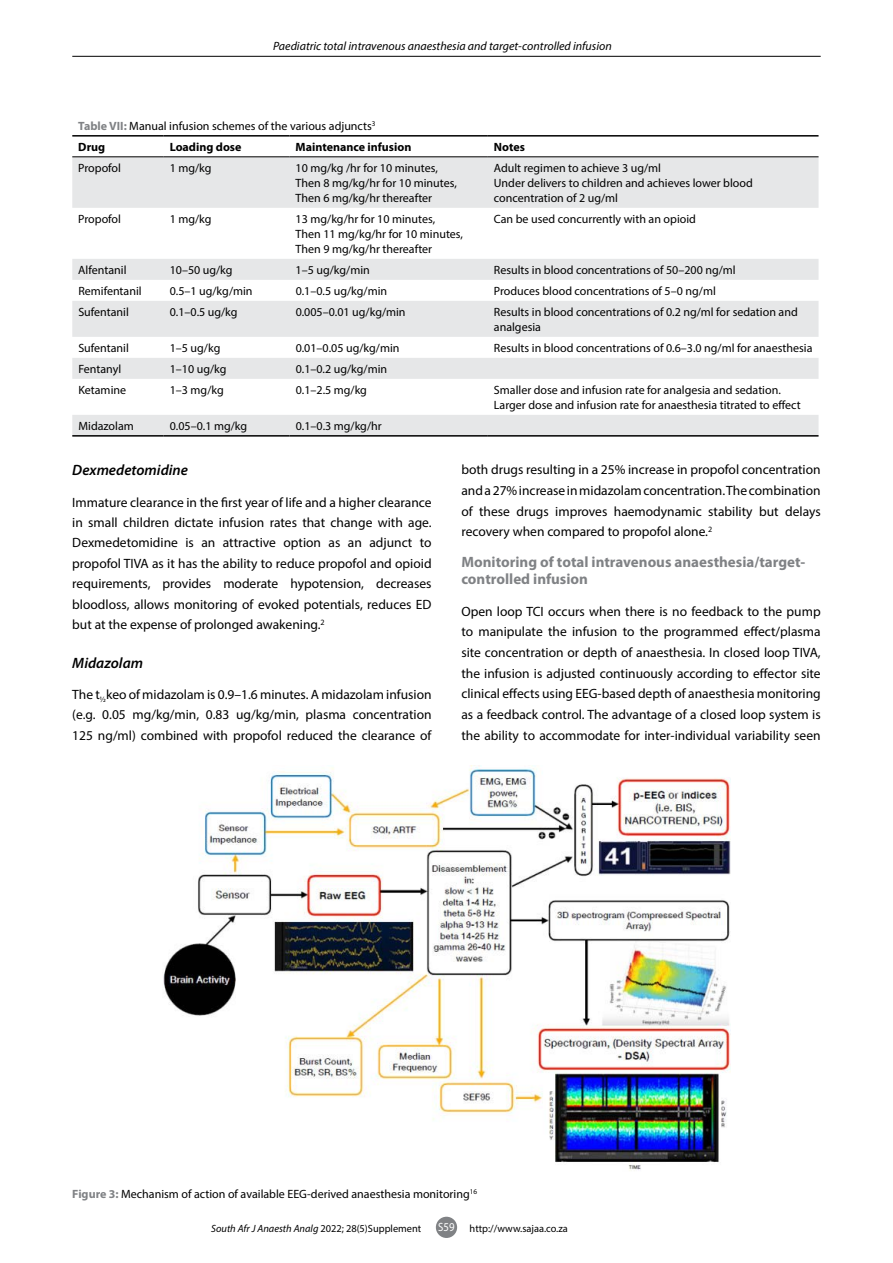
<style>
.page{position:relative;width:893px;height:1263px;background:#fff}
.page>*{position:absolute;margin:0;border:0;box-sizing:border-box;transform-origin:0 0}
.t1{font:700 15px/17.7px "Myriad Pro";color:#808285}
.t2{font:italic 600 15px "Myriad Pro";color:#000}
.t3{font:13.5px/20.7px "Myriad Pro";color:#000;text-align:justify}
.t4{font:12px/15px "Myriad Pro";color:#000}
.t5{font:italic 12px "Myriad Pro";color:#000}
.t6{font:700 12px "Myriad Pro";color:#000}
.t7{font:12px "Myriad Pro";color:#fff;scale:.9 1}
.t8{font:italic 10.5px "Myriad Pro";color:#000}
.t9{font:10.5px "Myriad Pro";color:#000}
.s1{font-weight:700;color:#808285}
.s2{font-weight:700}
.s3{font-style:normal}
</style>
<div class="page">
<div style="left:436px;top:1217px;width:21px;height:21px;background:#808285;border-radius:50%"></div>
<hr style="left:72px;top:56px;width:749px;height:1px;background:#000">
<svg style="left:72px;top:157px;width:746px;height:278px;fill:#e6e7e8"></svg>
<hr style="left:72px;top:135px;width:92px;height:2px;background:#000">
<hr style="left:164px;top:135px;width:126px;height:2px;background:#000">
<hr style="left:290px;top:135px;width:198px;height:2px;background:#000">
<hr style="left:488px;top:135px;width:330px;height:2px;background:#000">
<hr style="left:72px;top:435px;width:92px;height:2px;background:#000">
<hr style="left:164px;top:435px;width:126px;height:2px;background:#000">
<hr style="left:290px;top:435px;width:198px;height:2px;background:#000">
<hr style="left:488px;top:435px;width:330px;height:2px;background:#000">
<hr style="left:72px;top:156px;width:92px;height:1px;background:#000">
<hr style="left:164px;top:156px;width:126px;height:1px;background:#000">
<hr style="left:290px;top:156px;width:198px;height:1px;background:#000">
<hr style="left:488px;top:156px;width:330px;height:1px;background:#000">
<img style="left:163px;top:765px;width:568px;height:406px">
<p class="t5" style="left:273px;top:38px;width:340px">Paediatric total intravenous anaesthesia and target-controlled infusion</p>
<p class="t4" style="left:78px;top:115px;width:299px;line-height:21px"><span class="s1">Table VII:</span> Manual infusion schemes of the various adjuncts<sup>3<br></sup><span class="s2">Drug</span></p>
<p class="t6" style="left:170px;top:139px;width:73px">Loading dose</p>
<p class="t6" style="left:296px;top:139px;width:117px">Maintenance infusion</p>
<p class="t6" style="left:494px;top:139px;width:33px">Notes</p>
<p class="t4" style="left:78px;top:160px;width:44px">Propofol</p>
<p class="t4" style="left:170px;top:160px;width:43px">1 mg/kg</p>
<p class="t4" style="left:296px;top:160px;width:163px">10 mg/kg /hr for 10 minutes,<br>Then 8 mg/kg/hr for 10 minutes,<br>Then 6 mg/kg/hr thereafter</p>
<p class="t4" style="left:494px;top:160px;width:260px">Adult regimen to achieve 3 ug/ml<br>Under delivers to children and achieves lower blood concentration of 2 ug/ml</p>
<p class="t4" style="left:78px;top:211px;width:44px">Propofol</p>
<p class="t4" style="left:170px;top:211px;width:43px">1 mg/kg</p>
<p class="t4" style="left:296px;top:211px;width:169px">13 mg/kg/hr for 10 minutes,<br>Then 11 mg/kg/hr for 10 minutes,<br>Then 9 mg/kg/hr thereafter</p>
<p class="t4" style="left:494px;top:211px;width:204px">Can be used concurrently with an opioid</p>
<p class="t4" style="left:78px;top:262px;width:50px">Alfentanil</p>
<p class="t4" style="left:170px;top:262px;width:64px">10–50 ug/kg</p>
<p class="t4" style="left:296px;top:262px;width:76px">1–5 ug/kg/min</p>
<p class="t4" style="left:494px;top:262px;width:243px">Results in blood concentrations of 50–200 ng/ml</p>
<p class="t4" style="left:78px;top:283px;width:65px">Remifentanil</p>
<p class="t4" style="left:170px;top:283px;width:84px">0.5–1 ug/kg/min</p>
<p class="t4" style="left:296px;top:283px;width:93px">0.1–0.5 ug/kg/min</p>
<p class="t4" style="left:494px;top:283px;width:223px">Produces blood concentrations of 5–0 ng/ml</p>
<p class="t4" style="left:78px;top:304px;width:52px">Sufentanil</p>
<p class="t4" style="left:170px;top:304px;width:69px">0.1–0.5 ug/kg</p>
<p class="t4" style="left:296px;top:304px;width:111px">0.005–0.01 ug/kg/min</p>
<p class="t4" style="left:494px;top:304px;width:305px">Results in blood concentrations of 0.2 ng/ml for sedation and analgesia</p>
<p class="t4" style="left:78px;top:340px;width:52px">Sufentanil</p>
<p class="t4" style="left:170px;top:340px;width:52px">1–5 ug/kg</p>
<p class="t4" style="left:296px;top:340px;width:105px">0.01–0.05 ug/kg/min</p>
<p class="t4" style="left:494px;top:340px;width:320px">Results in blood concentrations of 0.6–3.0 ng/ml for anaesthesia</p>
<p class="t4" style="left:78px;top:361px;width:44px">Fentanyl</p>
<p class="t4" style="left:170px;top:361px;width:58px">1–10 ug/kg</p>
<p class="t4" style="left:296px;top:361px;width:93px">0.1–0.2 ug/kg/min</p>
<p class="t4" style="left:78px;top:382px;width:49px">Ketamine</p>
<p class="t4" style="left:170px;top:382px;width:56px">1–3 mg/kg</p>
<p class="t4" style="left:296px;top:382px;width:73px">0.1–2.5 mg/kg</p>
<p class="t4" style="left:494px;top:382px;width:308px">Smaller dose and infusion rate for analgesia and sedation.<br>Larger dose and infusion rate for anaesthesia titrated to effect</p>
<p class="t4" style="left:78px;top:418px;width:57px">Midazolam</p>
<p class="t4" style="left:170px;top:418px;width:79px">0.05–0.1 mg/kg</p>
<p class="t4" style="left:296px;top:418px;width:88px">0.1–0.3 mg/kg/hr</p>
<p class="t2" style="left:72px;top:461px;width:117px">Dexmedetomidine</p>
<p class="t3" style="left:72px;top:492px;width:361px">Immature clearance in the first year of life and a higher clearance in small children dictate infusion rates that change with age.<br>Dexmedetomidine is an attractive option as an adjunct to propofol TIVA as it has the ability to reduce propofol and opioid requirements, provides moderate hypotension, decreases bloodloss, allows monitoring of evoked potentials, reduces ED but at the expense of prolonged awakening.<sup>2</sup></p>
<p class="t2" style="left:72px;top:653px;width:72px">Midazolam</p>
<p class="t3" style="left:72px;top:684px;width:361px">The t<sub>½</sub>keo of midazolam is 0.9–1.6 minutes. A midazolam infusion (e.g. 0.05 mg/kg/min, 0.83 ug/kg/min, plasma concentration 125 ng/ml) combined with propofol reduced the clearance of</p>
<p class="t3" style="left:461px;top:459px;width:361px">both drugs resulting in a 25% increase in propofol concentration and a 27% increase in midazolam concentration. The combination of these drugs improves haemodynamic stability but delays recovery when compared to propofol alone.<sup>2</sup></p>
<p class="t1" style="left:461px;top:552px;width:346px">Monitoring of total intravenous anaesthesia/target&shy;controlled infusion</p>
<p class="t3" style="left:461px;top:601px;width:361px">Open loop TCI occurs when there is no feedback to the pump to manipulate the infusion to the programmed effect/plasma site concentration or depth of anaesthesia. In closed loop TIVA, the infusion is adjusted continuously according to effector site clinical effects using EEG-based depth of anaesthesia monitoring as a feedback control. The advantage of a closed loop system is the ability to accommodate for inter-individual variability seen</p>
<p class="t4" style="left:72px;top:1186px;width:406px"><span class="s1">Figure 3:</span> Mechanism of action of available EEG-derived anaesthesia monitoring<sup>16</sup></p>
<p class="t7" style="left:438px;top:1220px;width:20px">S59</p>
<p class="t8" style="left:211px;top:1221px;width:212px">South Afr J Anaesth Analg <span class="s3">2022; 28(5)Supplement</span></p>
<p class="t9" style="left:470px;top:1221px;width:100px">http://www.sajaa.co.za</p>
</div>
